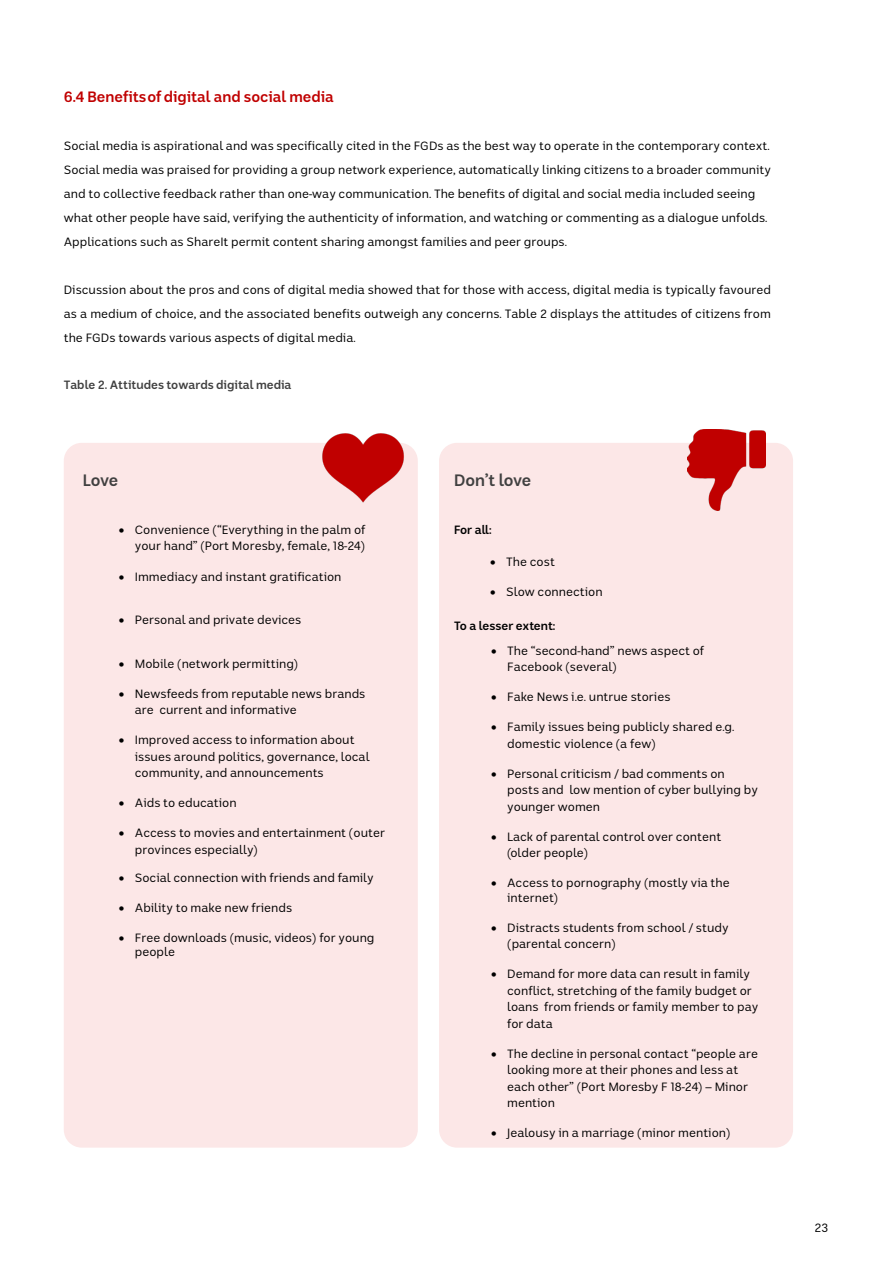
<style>
.page{position:relative;width:893px;height:1263px;background:#fff}
.page>*{position:absolute;margin:0;border:0;box-sizing:border-box;transform-origin:0 0}
.Heading_5{font:700 16.5px "ABC Sans";letter-spacing:-.02em;color:#404040}
.Heading_4{font:700 15px "ABC Sans";color:#c00000}
.Heading_4-2{font:12px/16.5px "ABC Sans";color:#000}
.Heading_4-3{font:700 12px "ABC Sans";color:#404040}
.Heading_6{font:700 12px "ABC Sans";color:#000}
.Heading_5-2{font:700 12px "ABC Sans";letter-spacing:-.015em;color:#000}
</style>
<div class="page">
<div style="left:64px;top:443px;width:354px;height:704px;background:#fce7e7;border-radius:18px"></div>
<div style="left:439px;top:443px;width:354px;height:704px;background:#fce7e7;border-radius:18px"></div>
<img style="left:322px;top:433px;width:83px;height:70px">
<img style="left:688px;top:429px;width:77px;height:81px">
<h4 class="Heading_4" style="left:64px;top:88px;width:271px">6.4 Benefits of digital and social media</h4>
<h4 class="Heading_4-2" style="left:64px;top:134px;width:709px;line-height:24px">Social media is aspirational and was specifically cited in the FGDs as the best way to operate in the contemporary context.<br>Social media was praised for providing a group network experience, automatically linking citizens to a broader community and to collective feedback rather than one-way communication. The benefits of digital and social media included seeing what other people have said, verifying the authenticity of information, and watching or commenting as a dialogue unfolds.<br>Applications such as ShareIt permit content sharing amongst families and peer groups.</h4>
<h4 class="Heading_4-2" style="left:64px;top:278px;width:709px;line-height:24px;text-align:justify">Discussion about the pros and cons of digital media showed that for those with access, digital media is typically favoured as a medium of choice, and the associated benefits outweigh any concerns. Table 2 displays the attitudes of citizens from the FGDs towards various aspects of digital media.</h4>
<h4 class="Heading_4-3" style="left:64px;top:377px;width:229px">Table 2. Attitudes towards digital media</h4>
<h5 class="Heading_5" style="left:83px;top:470px;width:37px">Love</h5>
<p class="Heading_4-2" style="left:119px;top:521px;width:248px;text-align:right">• Convenience (“Everything in the palm of your hand” (Port Moresby, female, 18-24)</p>
<p class="Heading_4-2" style="left:119px;top:568px;width:224px">• Immediacy and instant gratification</p>
<p class="Heading_4-2" style="left:119px;top:611px;width:184px">• Personal and private devices</p>
<p class="Heading_4-2" style="left:119px;top:655px;width:181px">• Mobile (network permitting)</p>
<p class="Heading_4-2" style="left:135px;top:685px;width:232px;text-indent:-16px">• Newsfeeds from reputable news brands are current and informative</p>
<p class="Heading_4-2" style="left:135px;top:731px;width:236px;text-indent:-16px">• Improved access to information about issues around politics, governance, local community, and announcements</p>
<p class="Heading_4-2" style="left:119px;top:794px;width:119px">• Aids to education</p>
<p class="Heading_4-2" style="left:135px;top:824px;width:252px;text-indent:-16px">• Access to movies and entertainment (outer provinces especially)</p>
<p class="Heading_4-2" style="left:119px;top:869px;width:256px">• Social connection with friends and family</p>
<p class="Heading_4-2" style="left:119px;top:899px;width:175px">• Ability to make new friends</p>
<p class="Heading_4-2" style="left:135px;top:930px;width:241px;line-height:14.4px;text-indent:-16px">• Free downloads (music, videos) for young people</p>
<h5 class="Heading_5" style="left:454px;top:470px;width:79px">Don’t love</h5>
<h5 class="Heading_5-2" style="left:454px;top:522px;width:39px">For all:</h5>
<p class="Heading_4-2" style="left:490px;top:553px;width:66px">• The cost</p>
<p class="Heading_4-2" style="left:490px;top:583px;width:114px">• Slow connection</p>
<h6 class="Heading_6" style="left:454px;top:618px;width:103px">To a lesser extent:</h6>
<p class="Heading_4-2" style="left:507px;top:642px;width:199px;text-indent:-16px">• The “second-hand” news aspect of<br>Facebook (several)</p>
<p class="Heading_4-2" style="left:491px;top:689px;width:181px">• Fake News i.e. untrue stories</p>
<p class="Heading_4-2" style="left:507px;top:719px;width:229px;text-indent:-16px">• Family issues being publicly shared e.g. domestic violence (a few)</p>
<p class="Heading_4-2" style="left:507px;top:765px;width:252px;text-indent:-16px">• Personal criticism / bad comments on posts and low mention of cyber bullying by younger women</p>
<p class="Heading_4-2" style="left:507px;top:828px;width:216px;text-indent:-16px">• Lack of parental control over content (older people)</p>
<p class="Heading_4-2" style="left:507px;top:876px;width:224px;line-height:14.4px;text-indent:-16px">• Access to pornography (mostly via the internet)</p>
<p class="Heading_4-2" style="left:507px;top:919px;width:223px;text-indent:-16px">• Distracts students from school / study (parental concern)</p>
<p class="Heading_4-2" style="left:507px;top:966px;width:253px;text-indent:-16px">• Demand for more data can result in family conflict, stretching of the family budget or loans from friends or family member to pay for data</p>
<p class="Heading_4-2" style="left:507px;top:1045px;width:252px;text-indent:-16px">• The decline in personal contact “people are looking more at their phones and less at each other” (Port Moresby F 18-24) – Minor mention</p>
<p class="Heading_4-2" style="left:491px;top:1125px;width:241px">• Jealousy in a marriage (minor mention)</p>
<p class="Heading_4-2" style="left:814px;top:1219px;width:15px">23</p>
</div>
